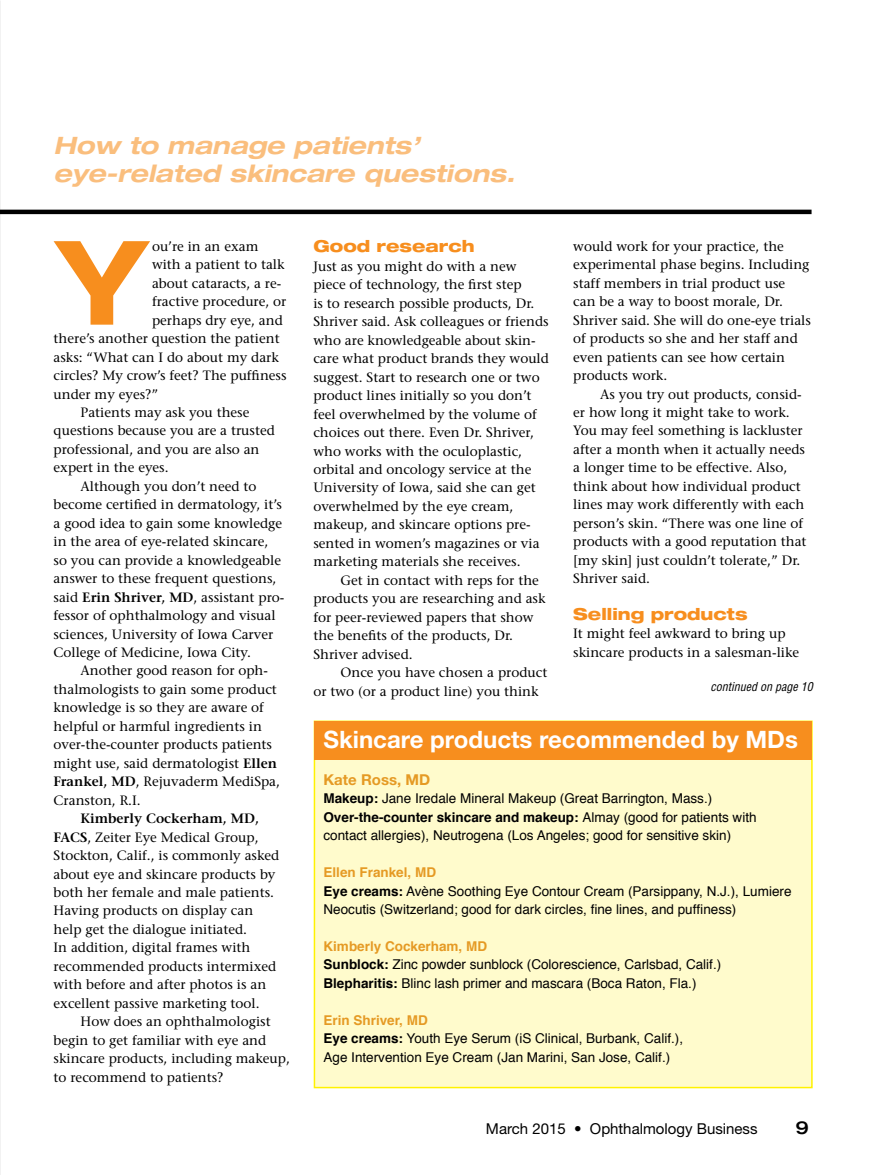
<style>
.page{position:relative;width:878px;height:1175px;background:#fff}
.page>*{position:absolute;margin:0;border:0;box-sizing:border-box;transform-origin:0 0}
.t1{font:700 expanded 116.85px "Helvetica Neue LT Std";color:#f78e1e}
.t2{font:italic 700 expanded 24px/28.5px "Helvetica Neue LT Std";color:#fabe7d}
.t3{font:700 24px "Helvetica Neue LT Std";color:#fff}
.t4{font:500 expanded 18px "Helvetica Neue LT Std";color:#000}
.t5{font:800 expanded 16.5px "Helvetica Neue LT Std";color:#f78e1e}
.t6{font:15px "Helvetica Neue LT Std";color:#000}
.t7{font:700 15px "Helvetica Neue LT Std";color:#e59a24}
.t8{font:13.5px/18.5px "Stone Serif";color:#000}
.t9{font:13.5px/18.5px "Helvetica";color:#000}
.t10{font:italic condensed 12px "Helvetica LT Std";color:#000}
.s1{font-weight:600}
.s2{font-weight:700}
.s3{font-weight:700;color:#e59a24}
</style>
<div class="page">
<img style="left:0;top:0;width:1px;height:1174px">
<div style="left:314px;top:720px;width:498px;height:368px;background:#fffbcc;border:2px solid #fff200"></div>
<div style="left:314px;top:721px;width:497px;height:39px;background:#f78e1e"></div>
<hr style="left:0;top:210px;width:811px;height:4px;background:#000">
<h2 class="t2" style="left:54px;top:131px;width:463px">How to manage patients’ eye-related skincare questions.</h2>
<h1 class="t1" style="left:56px;top:210px;width:92px">Y</h1>
<p class="t8" style="left:152px;top:237px;width:108px">ou’re in an exam</p>
<p class="t8" style="left:152px;top:255px;width:134px">with a patient to talk</p>
<p class="t8" style="left:152px;top:274px;width:131px">about cataracts, a re-</p>
<p class="t8" style="left:152px;top:292px;width:136px">fractive procedure, or</p>
<p class="t8" style="left:152px;top:311px;width:132px">perhaps dry eye, and</p>
<p class="t8" style="left:54px;top:329px;width:228px">there’s another question the patient</p>
<p class="t8" style="left:54px;top:348px;width:227px">asks: “What can I do about my dark</p>
<p class="t8" style="left:54px;top:366px;width:234px">circles? My crow’s feet? The puffiness</p>
<p class="t8" style="left:54px;top:384px;width:106px">under my eyes?”</p>
<p class="t8" style="left:81px;top:403px;width:170px">Patients may ask you these</p>
<p class="t8" style="left:54px;top:421px;width:223px">questions because you are a trusted</p>
<p class="t8" style="left:54px;top:440px;width:207px">professional, and you are also an</p>
<p class="t8" style="left:54px;top:458px;width:116px">expert in the eyes.</p>
<p class="t8" style="left:81px;top:477px;width:177px">Although you don’t need to</p>
<p class="t8" style="left:54px;top:495px;width:230px">become certified in dermatology, it’s</p>
<p class="t8" style="left:54px;top:514px;width:230px">a good idea to gain some knowledge</p>
<p class="t8" style="left:54px;top:532px;width:216px">in the area of eye-related skincare,</p>
<p class="t8" style="left:54px;top:551px;width:229px">so you can provide a knowledgeable</p>
<p class="t8" style="left:54px;top:569px;width:224px">answer to these frequent questions,</p>
<p class="t8" style="left:54px;top:587px;width:232px">said <span class="s1">Erin Shriver, MD</span>, assistant pro-</p>
<p class="t8" style="left:54px;top:606px;width:223px">fessor of ophthalmology and visual</p>
<p class="t8" style="left:54px;top:624px;width:221px">sciences, University of Iowa Carver</p>
<p class="t8" style="left:54px;top:643px;width:199px">College of Medicine, Iowa City.</p>
<p class="t8" style="left:81px;top:661px;width:189px">Another good reason for oph-</p>
<p class="t8" style="left:54px;top:680px;width:225px">thalmologists to gain some product</p>
<p class="t8" style="left:54px;top:698px;width:212px">knowledge is so they are aware of</p>
<p class="t8" style="left:54px;top:717px;width:210px">helpful or harmful ingredients in</p>
<p class="t8" style="left:54px;top:735px;width:220px">over-the-counter products patients</p>
<p class="t8" style="left:54px;top:754px;width:225px">might use, said dermatologist <span class="s1">Ellen</span></p>
<p class="t8" style="left:54px;top:772px;width:228px"><span class="s1">Frankel, MD</span>, Rejuvaderm MediSpa,</p>
<p class="t8" style="left:54px;top:790px;width:89px">Cranston, R.I.</p>
<p class="t8" style="left:54px;top:809px;width:227px;text-indent:27px"><span class="s1">Kimberly Cockerham, MD,<br>FACS</span>, Zeiter Eye Medical Group,<br>Stockton, Calif., is commonly asked about eye and skincare products by both her female and male patients.<br>Having products on display can help get the dialogue initiated.<br>In addition, digital frames with recommended products intermixed with before and after photos is an excellent passive marketing tool.</p>
<p class="t8" style="left:54px;top:1012px;width:238px;text-indent:27px">How does an ophthalmologist begin to get familiar with eye and skincare products, including makeup, to recommend to patients?</p>
<p class="t5" style="left:313px;top:236px;width:163px">Good research</p>
<p class="t8" style="left:313px;top:257px;width:237px">Just as you might do with a new piece of technology, the first step<br>is to research possible products, Dr.<br>Shriver said. Ask colleagues or friends who are knowledgeable about skin&shy;care what product brands they would suggest. Start to research one or two product lines initially so you don’t feel overwhelmed by the volume of choices out there. Even Dr. Shriver, who works with the oculoplastic, orbital and oncology service at the University of Iowa, said she can get overwhelmed by the eye cream, makeup, and skincare options pre&shy;sented in women’s magazines or via marketing materials she receives.</p>
<p class="t8" style="left:313px;top:571px;width:234px;text-indent:27px">Get in contact with reps for the products you are researching and ask for peer-reviewed papers that show the benefits of the products, Dr.<br>Shriver advised.</p>
<p class="t8" style="left:313px;top:663px;width:235px;text-indent:27px">Once you have chosen a product or two (or a product line) you think</p>
<p class="t8" style="left:573px;top:237px;width:239px">would work for your practice, the experimental phase begins. Including staff members in trial product use can be a way to boost morale, Dr.<br>Shriver said. She will do one-eye trials of products so she and her staff and even patients can see how certain products work.</p>
<p class="t8" style="left:573px;top:384px;width:235px;text-indent:27px">As you try out products, consid&shy;er how long it might take to work.<br>You may feel something is lackluster after a month when it actually needs a longer time to be effective. Also, think about how individual product lines may work differently with each person’s skin. “There was one line of products with a good reputation that [my skin] just couldn’t tolerate,” Dr.<br>Shriver said.</p>
<p class="t5" style="left:573px;top:603px;width:176px">Selling products</p>
<p class="t8" style="left:573px;top:624px;width:227px">It might feel awkward to bring up skincare products in a salesman-like</p>
<p class="t10" style="left:710px;top:678px;width:104px">continued on page 10</p>
<h2 class="t3" style="left:323px;top:725px;width:476px">Skincare products recommended by MDs</h2>
<p class="t7" style="left:323px;top:770px;width:108px">Kate Ross, MD</p>
<p class="t9" style="left:323px;top:789px;width:434px"><span class="s2">Makeup:</span> Jane Iredale Mineral Makeup (Great Barrington, Mass.)<br><span class="s2">Over-the-counter skincare and makeup:</span> Almay (good for patients with contact allergies), Neutrogena (Los Angeles; good for sensitive skin)</p>
<p class="t9" style="left:323px;top:863px;width:469px"><span class="s3">Ellen Frankel, MD<br></span><span class="s2">Eye creams:</span> Avène Soothing Eye Contour Cream (Parsippany, N.J.), Lumiere<br>Neocutis (Switzerland; good for dark circles, fine lines, and puffiness)</p>
<p class="t9" style="left:323px;top:937px;width:399px"><span class="s3">Kimberly Cockerham, MD<br></span><span class="s2">Sunblock:</span> Zinc powder sunblock (Colorescience, Carlsbad, Calif.)<br><span class="s2">Blepharitis:</span> Blinc lash primer and mascara (Boca Raton, Fla.)</p>
<p class="t9" style="left:323px;top:1011px;width:361px"><span class="s3">Erin Shriver, MD<br></span><span class="s2">Eye creams:</span> Youth Eye Serum (iS Clinical, Burbank, Calif.),<br>Age Intervention Eye Cream (Jan Marini, San Jose, Calif.)</p>
<p class="t6" style="left:486px;top:1119px;width:273px">March 2015 • Ophthalmology Business</p>
<h3 class="t4" style="left:795px;top:1116px;width:15px">9</h3>
</div>
